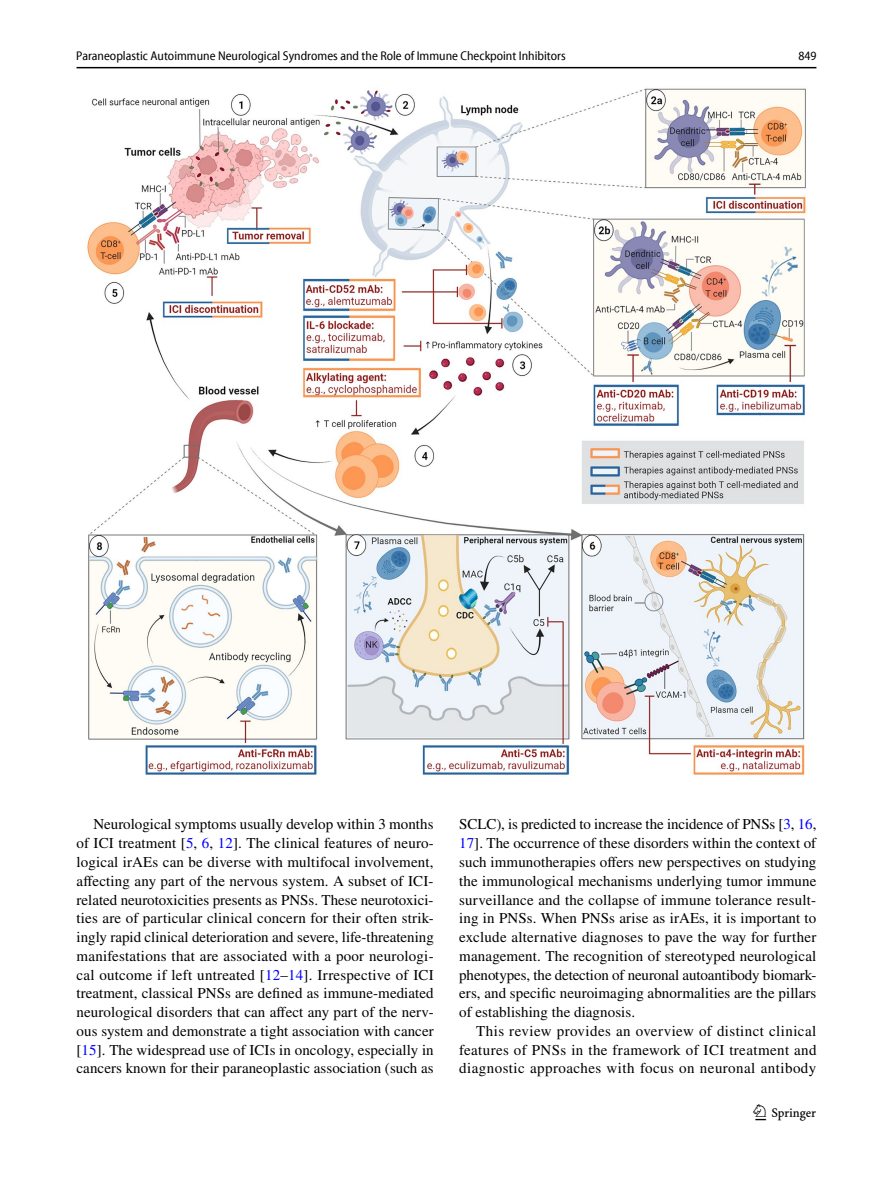
<style>
.page{position:relative;width:893px;height:1187px;background:#fff}
.page>*{position:absolute;margin:0;border:0;box-sizing:border-box;transform-origin:0 0}
.t1{font:22.5px "Springnew Regular 3";color:#000}
.t2{font:15px/18.8px "STIX";letter-spacing:.005em;color:#000;text-align:justify}
.t3{font:semi-condensed 12.75px "Myriad Pro Unic";color:#000}
.t4{font:12.75px "Myriad Pro Unic Semi Condensed 2";color:#000}
.s1{color:#00f}
</style>
<div class="page">
<hr style="left:77px;top:67px;width:739px;height:1px;background:#000">
<img style="left:87px;top:88px;width:719px;height:688px">
<p class="t3" style="left:76px;top:51px;width:491px">Paraneoplastic Autoimmune Neurological Syndromes and the Role of Immune Checkpoint Inhibitors</p>
<p class="t4" style="left:798px;top:51px;width:20px">849</p>
<p class="t2" style="left:77px;top:816px;width:359px;text-indent:17px">Neurological symptoms usually develop within 3 months of ICI treatment [<span class="s1">5</span>, <span class="s1">6</span>, <span class="s1">12</span>]. The clinical features of neuro&shy;logical irAEs can be diverse with multifocal involvement, affecting any part of the nervous system. A subset of ICI&shy;related neurotoxicities presents as PNSs. These neurotoxici&shy;ties are of particular clinical concern for their often strik&shy;ingly rapid clinical deterioration and severe, life-threatening manifestations that are associated with a poor neurologi&shy;cal outcome if left untreated [<span class="s1">12</span>–<span class="s1">14</span>]. Irrespective of ICI treatment, classical PNSs are defined as immune-mediated neurological disorders that can affect any part of the nerv&shy;ous system and demonstrate a tight association with cancer [<span class="s1">15</span>]. The widespread use of ICIs in oncology, especially in cancers known for their paraneoplastic association (such as</p>
<p class="t2" style="left:459px;top:816px;width:359px">SCLC), is predicted to increase the incidence of PNSs [<span class="s1">3</span>, <span class="s1">16</span>, <span class="s1">17</span>]. The occurrence of these disorders within the context of such immunotherapies offers new perspectives on studying the immunological mechanisms underlying tumor immune surveillance and the collapse of immune tolerance result&shy;ing in PNSs. When PNSs arise as irAEs, it is important to exclude alternative diagnoses to pave the way for further management. The recognition of stereotyped neurological phenotypes, the detection of neuronal autoantibody biomark&shy;ers, and specific neuroimaging abnormalities are the pillars of establishing the diagnosis.</p>
<p class="t2" style="left:459px;top:1022px;width:359px;text-indent:17px">This review provides an overview of distinct clinical features of PNSs in the framework of ICI treatment and diagnostic approaches with focus on neuronal antibody</p>
<h1 class="t1" style="left:755px;top:1104px;width:62px">1 3</h1>
</div>
